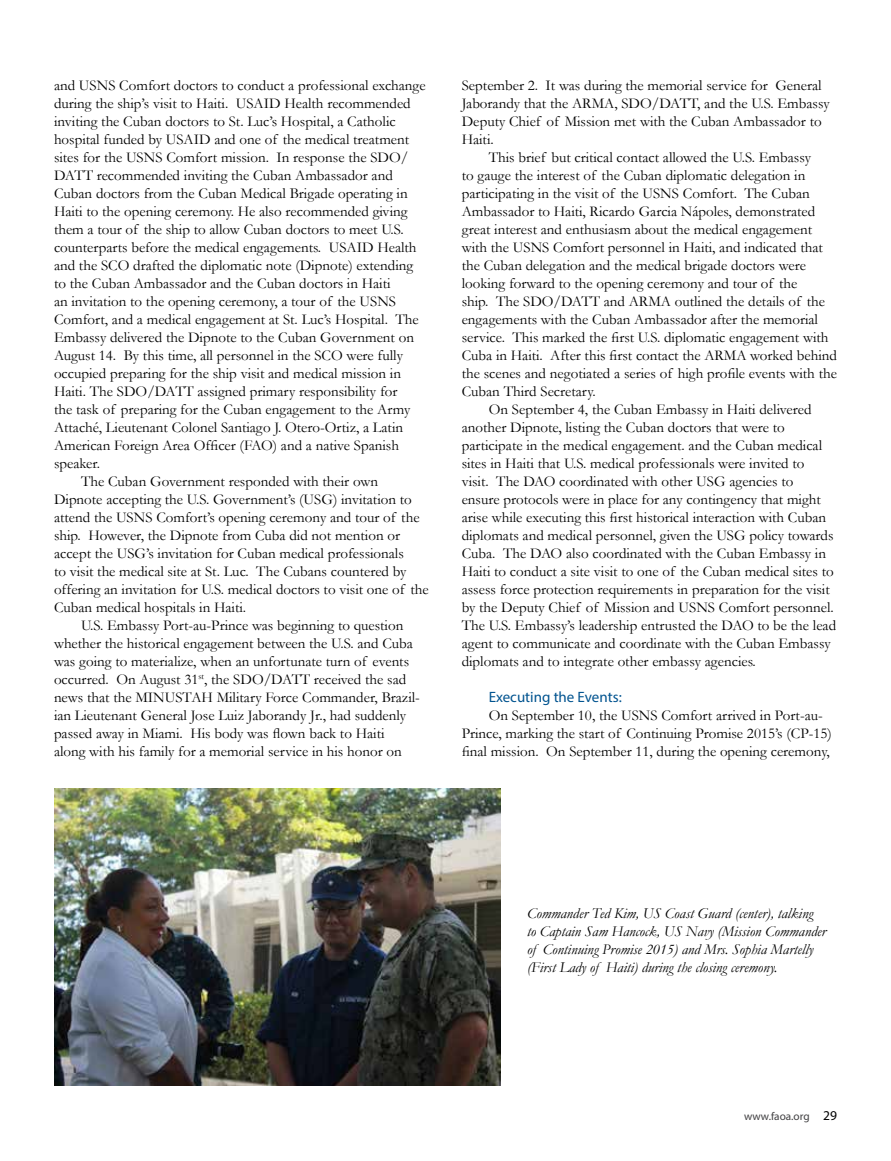
<style>
.page{position:relative;width:891px;height:1161px;background:#fff}
.page>*{position:absolute;margin:0;border:0;box-sizing:border-box;transform-origin:0 0}
.t1{font:15px/18px "Garamond";color:#000}
.t2{font:italic 15px/18px "Garamond";color:#000}
.t3{font:15px "Myriad Pro";color:#01538f}
.t4{font:11.25px "Myriad Pro";color:#414042}
.s1{font-size:13.5px;color:#000}
</style>
<div class="page">
<img style="left:54px;top:788px;width:446px;height:297px">
<p class="t1" style="left:54px;top:76px;width:373px">and USNS Comfort doctors to conduct a professional exchange</p>
<p class="t1" style="left:54px;top:94px;width:358px">during the ship’s visit to Haiti. USAID Health recommended</p>
<p class="t1" style="left:54px;top:112px;width:343px">inviting the Cuban doctors to St. Luc’s Hospital, a Catholic</p>
<p class="t1" style="left:54px;top:130px;width:357px">hospital funded by USAID and one of the medical treatment</p>
<p class="t1" style="left:54px;top:148px;width:356px">sites for the USNS Comfort mission. In response the SDO/</p>
<p class="t1" style="left:54px;top:166px;width:340px">DATT recommended inviting the Cuban Ambassador and</p>
<p class="t1" style="left:54px;top:184px;width:355px">Cuban doctors from the Cuban Medical Brigade operating in</p>
<p class="t1" style="left:54px;top:202px;width:355px">Haiti to the opening ceremony. He also recommended giving</p>
<p class="t1" style="left:54px;top:220px;width:351px">them a tour of the ship to allow Cuban doctors to meet U.S.</p>
<p class="t1" style="left:54px;top:238px;width:364px">counterparts before the medical engagements. USAID Health</p>
<p class="t1" style="left:54px;top:256px;width:361px">and the SCO drafted the diplomatic note (Dipnote) extending</p>
<p class="t1" style="left:54px;top:274px;width:338px">to the Cuban Ambassador and the Cuban doctors in Haiti</p>
<p class="t1" style="left:54px;top:292px;width:344px">an invitation to the opening ceremony, a tour of the USNS</p>
<p class="t1" style="left:54px;top:310px;width:366px">Comfort, and a medical engagement at St. Luc’s Hospital. The</p>
<p class="t1" style="left:54px;top:328px;width:362px">Embassy delivered the Dipnote to the Cuban Government on</p>
<p class="t1" style="left:54px;top:346px;width:350px">August 14. By this time, all personnel in the SCO were fully</p>
<p class="t1" style="left:54px;top:364px;width:348px">occupied preparing for the ship visit and medical mission in</p>
<p class="t1" style="left:54px;top:382px;width:345px">Haiti. The SDO/DATT assigned primary responsibility for</p>
<p class="t1" style="left:54px;top:400px;width:358px">the task of preparing for the Cuban engagement to the Army</p>
<p class="t1" style="left:54px;top:418px;width:351px">Attaché, Lieutenant Colonel Santiago J. Otero-Ortiz, a Latin</p>
<p class="t1" style="left:54px;top:436px;width:347px">American Foreign Area Officer (FAO) and a native Spanish</p>
<p class="t1" style="left:54px;top:454px;width:48px">speaker.</p>
<p class="t1" style="left:81px;top:472px;width:299px">The Cuban Government responded with their own</p>
<p class="t1" style="left:54px;top:490px;width:359px">Dipnote accepting the U.S. Government’s (USG) invitation to</p>
<p class="t1" style="left:54px;top:508px;width:367px">attend the USNS Comfort’s opening ceremony and tour of the</p>
<p class="t1" style="left:54px;top:526px;width:348px">ship. However, the Dipnote from Cuba did not mention or</p>
<p class="t1" style="left:54px;top:544px;width:351px">accept the USG’s invitation for Cuban medical professionals</p>
<p class="t1" style="left:54px;top:562px;width:354px">to visit the medical site at St. Luc. The Cubans countered by</p>
<p class="t1" style="left:54px;top:580px;width:376px">offering an invitation for U.S. medical doctors to visit one of the</p>
<p class="t1" style="left:54px;top:598px;width:194px">Cuban medical hospitals in Haiti.</p>
<p class="t1" style="left:81px;top:616px;width:324px">U.S. Embassy Port-au-Prince was beginning to question</p>
<p class="t1" style="left:54px;top:634px;width:361px">whether the historical engagement between the U.S. and Cuba</p>
<p class="t1" style="left:54px;top:652px;width:357px">was going to materialize, when an unfortunate turn of events</p>
<p class="t1" style="left:54px;top:670px;width:354px">occurred. On August 31<sup>st</sup>, the SDO/DATT received the sad</p>
<p class="t1" style="left:54px;top:688px;width:367px">news that the MINUSTAH Military Force Commander, Brazil-</p>
<p class="t1" style="left:54px;top:706px;width:354px">ian Lieutenant General Jose Luiz Jaborandy Jr., had suddenly</p>
<p class="t1" style="left:54px;top:724px;width:332px">passed away in Miami. His body was flown back to Haiti</p>
<p class="t1" style="left:54px;top:742px;width:349px">along with his family for a memorial service in his honor on</p>
<p class="t1" style="left:462px;top:76px;width:370px">September 2. It was during the memorial service for General Jaborandy that the ARMA, SDO/DATT, and the U.S. Embassy Deputy Chief of Mission met with the Cuban Ambassador to Haiti.</p>
<p class="t1" style="left:489px;top:148px;width:324px">This brief but critical contact allowed the U.S. Embassy</p>
<p class="t1" style="left:462px;top:166px;width:345px">to gauge the interest of the Cuban diplomatic delegation in</p>
<p class="t1" style="left:462px;top:184px;width:350px">participating in the visit of the USNS Comfort. The Cuban</p>
<p class="t1" style="left:462px;top:202px;width:355px">Ambassador to Haiti, Ricardo Garcia Nápoles, demonstrated</p>
<p class="t1" style="left:462px;top:220px;width:352px">great interest and enthusiasm about the medical engagement</p>
<p class="t1" style="left:462px;top:238px;width:363px">with the USNS Comfort personnel in Haiti, and indicated that</p>
<p class="t1" style="left:462px;top:256px;width:346px">the Cuban delegation and the medical brigade doctors were</p>
<p class="t1" style="left:462px;top:274px;width:337px">looking forward to the opening ceremony and tour of the</p>
<p class="t1" style="left:462px;top:292px;width:365px">ship. The SDO/DATT and ARMA outlined the details of the</p>
<p class="t1" style="left:462px;top:310px;width:358px">engagements with the Cuban Ambassador after the memorial</p>
<p class="t1" style="left:462px;top:328px;width:368px">service. This marked the first U.S. diplomatic engagement with</p>
<p class="t1" style="left:462px;top:346px;width:377px">Cuba in Haiti. After this first contact the ARMA worked behind</p>
<p class="t1" style="left:462px;top:364px;width:377px">the scenes and negotiated a series of high profile events with the</p>
<p class="t1" style="left:462px;top:382px;width:135px">Cuban Third Secretary.</p>
<p class="t1" style="left:489px;top:400px;width:324px">On September 4, the Cuban Embassy in Haiti delivered</p>
<p class="t1" style="left:462px;top:418px;width:325px">another Dipnote, listing the Cuban doctors that were to</p>
<p class="t1" style="left:462px;top:436px;width:362px">participate in the medical engagement. and the Cuban medical</p>
<p class="t1" style="left:462px;top:454px;width:344px">sites in Haiti that U.S. medical professionals were invited to</p>
<p class="t1" style="left:462px;top:472px;width:333px">visit. The DAO coordinated with other USG agencies to</p>
<p class="t1" style="left:462px;top:490px;width:361px">ensure protocols were in place for any contingency that might</p>
<p class="t1" style="left:462px;top:508px;width:366px">arise while executing this first historical interaction with Cuban</p>
<p class="t1" style="left:462px;top:526px;width:373px">diplomats and medical personnel, given the USG policy towards</p>
<p class="t1" style="left:462px;top:544px;width:366px">Cuba. The DAO also coordinated with the Cuban Embassy in</p>
<p class="t1" style="left:462px;top:562px;width:374px">Haiti to conduct a site visit to one of the Cuban medical sites to</p>
<p class="t1" style="left:462px;top:580px;width:370px">assess force protection requirements in preparation for the visit</p>
<p class="t1" style="left:462px;top:598px;width:374px">by the Deputy Chief of Mission and USNS Comfort personnel.</p>
<p class="t1" style="left:462px;top:616px;width:376px">The U.S. Embassy’s leadership entrusted the DAO to be the lead</p>
<p class="t1" style="left:462px;top:634px;width:371px">agent to communicate and coordinate with the Cuban Embassy</p>
<p class="t1" style="left:462px;top:652px;width:296px">diplomats and to integrate other embassy agencies.</p>
<p class="t3" style="left:489px;top:688px;width:135px">Executing the Events:</p>
<p class="t1" style="left:462px;top:706px;width:372px;text-indent:27px">On September 10, the USNS Comfort arrived in Port-au-<br>Prince, marking the start of Continuing Promise 2015’s (CP-15) final mission. On September 11, during the opening ceremony,</p>
<p class="t2" style="left:527px;top:904px;width:301px">Commander Ted Kim, US Coast Guard (center), talking to Captain Sam Hancock, US Navy (Mission Commander of Continuing Promise 2015) and Mrs. Sophia Martelly (First Lady of Haiti) during the closing ceremony.</p>
<p class="t4" style="left:744px;top:1110px;width:94px">www.faoa.org <span class="s1">29</span></p>
</div>
